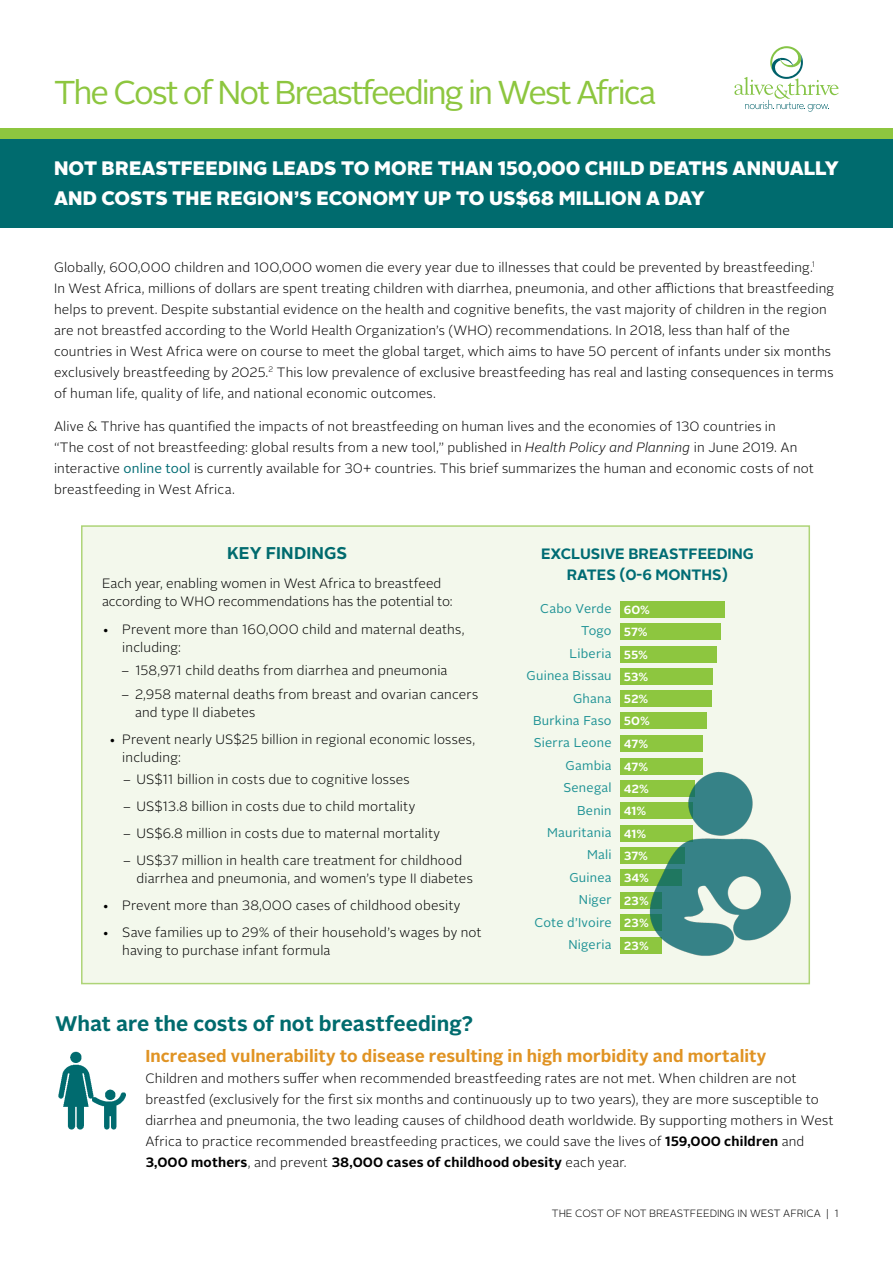
<style>
.page{position:relative;width:893px;height:1263px;background:#fff}
.page>*{position:absolute;margin:0;border:0;box-sizing:border-box;transform-origin:0 0}
.t1{font:33px "Alright Sans";letter-spacing:-.06em;color:#8dc63f}
.t2{font:700 21px "Alright Sans";color:#006b6e}
.t3{font:900 19.5px/30px "Alright Sans";color:#fff}
.t4{font:700 17.25px "Alright Sans";letter-spacing:.005em;color:#e09323}
.t5{font:700 16.95px "Alright Sans";letter-spacing:.01em;color:#006b6e}
.t6{font:700 15px/21px "Alright Sans";color:#006c74;text-align:center}
.t7{font:300 13.5px/21px "Alright Sans";letter-spacing:.01em;color:#000}
.t8{font:12.75px/22.4px "Alright Sans";letter-spacing:.02em;color:#1e9295;text-align:right}
.t9{font:700 11.85px/22.4px "Alright Sans";letter-spacing:-.01em;color:#fff}
.t10{font:300 10.5px "Alright Sans";color:#000}
.s1{font-style:italic}
.s2{font-weight:400;color:#006c74}
.s3{font-weight:700}
</style>
<div class="page">
<div style="left:82px;top:526px;width:727px;height:457px;background:#f3f8ec"></div>
<div style="left:81px;top:525px;width:729px;height:459px;border:2px solid #aed477"></div>
<div style="left:0;top:139px;width:893px;height:89px;background:#006b6e"></div>
<div style="left:0;top:128px;width:893px;height:10px;background:#8dc63f"></div>
<svg style="left:734px;top:46px;width:105px;height:66px"></svg>
<img style="left:58px;top:1051px;width:68px;height:79px">
<div style="left:620px;top:601px;width:104px;height:16px;background:#8dc63f"></div>
<div style="left:620px;top:623px;width:100px;height:17px;background:#8dc63f"></div>
<div style="left:620px;top:646px;width:96px;height:17px;background:#8dc63f"></div>
<div style="left:620px;top:668px;width:92px;height:17px;background:#8dc63f"></div>
<div style="left:620px;top:690px;width:91px;height:17px;background:#8dc63f"></div>
<div style="left:620px;top:712px;width:87px;height:17px;background:#8dc63f"></div>
<div style="left:620px;top:735px;width:82px;height:17px;background:#8dc63f"></div>
<div style="left:620px;top:757px;width:82px;height:17px;background:#8dc63f"></div>
<div style="left:620px;top:780px;width:75px;height:17px;background:#8dc63f"></div>
<div style="left:620px;top:802px;width:72px;height:17px;background:#8dc63f"></div>
<div style="left:620px;top:825px;width:72px;height:17px;background:#8dc63f"></div>
<div style="left:620px;top:847px;width:65px;height:17px;background:#8dc63f"></div>
<div style="left:620px;top:869px;width:61px;height:17px;background:#8dc63f"></div>
<div style="left:620px;top:892px;width:42px;height:17px;background:#8dc63f"></div>
<div style="left:620px;top:914px;width:42px;height:17px;background:#8dc63f"></div>
<div style="left:620px;top:937px;width:42px;height:17px;background:#8dc63f"></div>
<img style="left:650px;top:770px;width:141px;height:186px">
<h1 class="t1" style="left:54px;top:70px;width:604px">The Cost of Not Breastfeeding in West Africa</h1>
<h3 class="t3" style="left:54px;top:154px;width:786px">NOT BREASTFEEDING LEADS TO MORE THAN 150,000 CHILD DEATHS ANNUALLY<br>AND COSTS THE REGION’S ECONOMY UP TO US$68 MILLION A DAY</h3>
<p class="t7" style="left:54px;top:257px;width:782px">Globally, 600,000 children and 100,000 women die every year due to illnesses that could be prevented by breastfeeding.<sup>1<br></sup>In West Africa, millions of dollars are spent treating children with diarrhea, pneumonia, and other afflictions that breastfeeding helps to prevent. Despite substantial evidence on the health and cognitive benefits, the vast majority of children in the region are not breastfed according to the World Health Organization’s (WHO) recommendations. In 2018, less than half of the countries in West Africa were on course to meet the global target, which aims to have 50 percent of infants under six months exclusively breastfeeding by 2025.<sup>2</sup> This low prevalence of exclusive breastfeeding has real and lasting consequences in terms of human life, quality of life, and national economic outcomes.</p>
<p class="t7" style="left:54px;top:416px;width:761px">Alive &amp; Thrive has quantified the impacts of not breastfeeding on human lives and the economies of 130 countries in<br>“The cost of not breastfeeding: global results from a new tool,” published in <span class="s1">Health Policy and Planning</span> in June 2019. An interactive <span class="s2">online tool</span> is currently available for 30+ countries. This brief summarizes the human and economic costs of not breastfeeding in West Africa.</p>
<p class="t5" style="left:227px;top:541px;width:122px">KEY FINDINGS</p>
<p class="t7" style="left:102px;top:574px;width:352px;line-height:18px">Each year, enabling women in West Africa to breastfeed according to WHO recommendations has the potential to:</p>
<p class="t7" style="left:122px;top:621px;width:344px;line-height:18px;text-indent:-20px">• Prevent more than 160,000 child and maternal deaths, including:</p>
<p class="t7" style="left:122px;top:660px;width:327px">– 158,971 child deaths from diarrhea and pneumonia</p>
<p class="t7" style="left:135px;top:685px;width:345px;line-height:18px;text-indent:-14px">– 2,958 maternal deaths from breast and ovarian cancers and type II diabetes</p>
<p class="t7" style="left:122px;top:730px;width:354px;line-height:18px;text-indent:-14px">• Prevent nearly US$25 billion in regional economic losses, including:</p>
<p class="t7" style="left:123px;top:769px;width:288px">– US$11 billion in costs due to cognitive losses</p>
<p class="t7" style="left:123px;top:796px;width:294px">– US$13.8 billion in costs due to child mortality</p>
<p class="t7" style="left:123px;top:823px;width:319px">– US$6.8 million in costs due to maternal mortality</p>
<p class="t7" style="left:137px;top:852px;width:338px;line-height:18px;text-indent:-14px">– US$37 million in health care treatment for childhood diarrhea and pneumonia, and women’s type II diabetes</p>
<p class="t7" style="left:102px;top:895px;width:360px">• Prevent more than 38,000 cases of childhood obesity</p>
<p class="t7" style="left:122px;top:924px;width:361px;line-height:18px;text-indent:-20px">• Save families up to 29% of their household’s wages by not having to purchase infant formula</p>
<p class="t6" style="left:541px;top:543px;width:214px">EXCLUSIVE BREASTFEEDING<br>RATES (0-6 MONTHS)</p>
<p class="t9" style="left:624px;top:598px;width:28px">60%<br>57%<br>55%<br>53%<br>52%<br>50%<br>47%<br>47%</p>
<p class="t8" style="left:527px;top:598px;width:87px">Cabo Verde<br>Togo<br>Liberia<br>Guinea Bissau<br>Ghana<br>Burkina Faso<br>Sierra Leone<br>Gambia<br>Senegal<br>Benin<br>Mauritania<br>Mali<br>Guinea<br>Niger<br>Cote d’Ivoire<br>Nigeria</p>
<p class="t9" style="left:624px;top:777px;width:27px">42%<br>41%<br>41%<br>37%<br>34%<br>23%<br>23%<br>23%</p>
<h2 class="t2" style="left:55px;top:1009px;width:420px">What are the costs of not breastfeeding?</h2>
<p class="t4" style="left:145px;top:1044px;width:623px">Increased vulnerability to disease resulting in high morbidity and mortality</p>
<p class="t7" style="left:145px;top:1068px;width:690px">Children and mothers suffer when recommended breastfeeding rates are not met. When children are not breastfed (exclusively for the first six months and continuously up to two years), they are more susceptible to diarrhea and pneumonia, the two leading causes of childhood death worldwide. By supporting mothers in West Africa to practice recommended breastfeeding practices, we could save the lives of <span class="s3">159,000 children</span> and <span class="s3">3,000 mothers</span>, and prevent <span class="s3">38,000 cases of childhood obesity</span> each year.</p>
<p class="t10" style="left:552px;top:1206px;width:289px">THE COST OF NOT BREASTFEEDING IN WEST AFRICA | 1</p>
</div>
